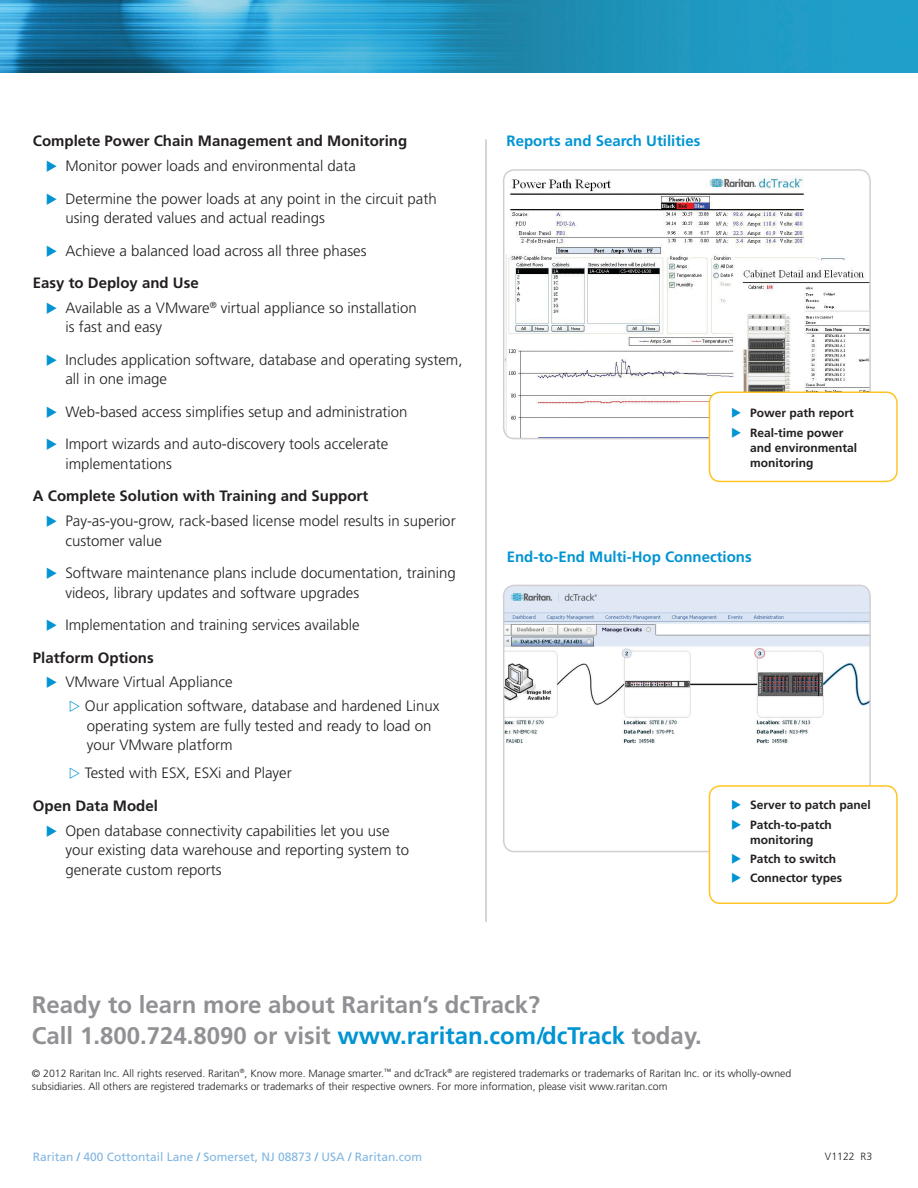
<style>
.page{position:relative;width:918px;height:1188px;background:#fff}
.page>*{position:absolute;margin:0;border:0;box-sizing:border-box;transform-origin:0 0}
.t1{font:700 24px/30.8px "Frutiger LT Std";color:#919094}
.t2{font:300 15px/32.4px "Frutiger LT Std";color:#231f20}
.t3{font:700 15px "Frutiger LT Std";color:#231f20}
.t4{font:700 15px "Frutiger LT Std";color:#0094d3}
.t5{font:700 12px/19.4px "Frutiger LT Std";color:#231f20}
.t6{font:12px "Frutiger LT Std";color:#82b6e2}
.t7{font:300 10.5px/12.6px "Frutiger LT Std";color:#231f20}
.s1{font-weight:700}
.s2{color:#0094d3}
.s3{color:#57a4da}
</style>
<div class="page">
<img style="left:504px;top:585px;width:366px;height:267px;border-radius:11px">
<div style="left:503px;top:585px;width:368px;height:267px;border:2px solid #d0d0d2;border-radius:11px"></div>
<img style="left:504px;top:170px;width:366px;height:269px;border-radius:11px">
<div style="left:503px;top:169px;width:368px;height:270px;border:2px solid #d0d0d2;border-radius:11px"></div>
<img style="left:0;top:0;width:918px;height:73px">
<hr style="left:486px;top:139px;width:1px;height:783px;background:#a7a9ac">
<div style="left:709px;top:392px;width:188px;height:89px;background:#fff;border-radius:11px"></div>
<div style="left:709px;top:392px;width:189px;height:90px;border:2px solid #ffc424;border-radius:11px"></div>
<div style="left:709px;top:786px;width:188px;height:117px;background:#fff;border-radius:11px"></div>
<div style="left:709px;top:785px;width:189px;height:119px;border:2px solid #ffc424;border-radius:11px"></div>
<p class="t3" style="left:33px;top:135px;width:376px">Complete Power Chain Management and Monitoring</p>
<p class="t2" style="left:65px;top:150px;width:373px">Monitor power loads and environmental data<br>Determine the power loads at any point in the circuit path</p>
<p class="t2" style="left:65px;top:202px;width:303px">using derated values and actual readings<br>Achieve a balanced load across all three phases</p>
<p class="t2" style="left:65px;top:271px;width:353px;line-height:24.9px;text-indent:-32px"><span class="s1">Easy to Deploy and Use<br></span>Available as a VMware<sup>®</sup> virtual appliance so installation</p>
<p class="t2" style="left:65px;top:312px;width:399px">is fast and easy<br>Includes application software, database and operating system,</p>
<p class="t2" style="left:65px;top:364px;width:344px">all in one image<br>Web-based access simplifies setup and administration<br>Import wizards and auto-discovery tools accelerate</p>
<p class="t2" style="left:65px;top:448px;width:108px">implementations</p>
<p class="t3" style="left:33px;top:490px;width:337px">A Complete Solution with Training and Support</p>
<p class="t2" style="left:65px;top:512px;width:392px;line-height:19.5px">Pay-as-you-grow, rack-based license model results in superior customer value</p>
<p class="t2" style="left:65px;top:564px;width:392px;line-height:19.5px">Software maintenance plans include documentation, training videos, library updates and software upgrades</p>
<p class="t2" style="left:65px;top:609px;width:296px">Implementation and training services available</p>
<p class="t3" style="left:33px;top:651px;width:122px">Platform Options</p>
<p class="t2" style="left:85px;top:671px;width:356px;line-height:23.9px;text-indent:-20px">VMware Virtual Appliance<br>Our application software, database and hardened Linux</p>
<p class="t2" style="left:87px;top:717px;width:346px;line-height:19.5px">operating system are fully tested and ready to load on your VMware platform</p>
<p class="t2" style="left:85px;top:758px;width:208px">Tested with ESX, ESXi and Player</p>
<p class="t3" style="left:33px;top:799px;width:127px">Open Data Model</p>
<p class="t2" style="left:65px;top:822px;width:345px;line-height:19.5px">Open database connectivity capabilities let you use your existing data warehouse and reporting system to generate custom reports</p>
<p class="t4" style="left:507px;top:135px;width:195px">Reports and Search Utilities</p>
<p class="t5" style="left:750px;top:404px;width:105px">Power path report<br>Real-time power</p>
<p class="t5" style="left:750px;top:440px;width:109px;line-height:15px">and environmental monitoring</p>
<p class="t4" style="left:507px;top:550px;width:246px">End-to-End Multi-Hop Connections</p>
<p class="t5" style="left:750px;top:796px;width:122px">Server to patch panel<br>Patch-to-patch</p>
<p class="t5" style="left:750px;top:830px;width:94px">monitoring<br>Patch to switch<br>Connector types</p>
<h1 class="t1" style="left:32px;top:991px;width:671px">Ready to learn more about Raritan’s dcTrack?<br>Call 1.800.724.8090 or visit <span class="s2">www.raritan.com/dcTrack</span> today.</h1>
<p class="t7" style="left:32px;top:1068px;width:761px">© 2012 Raritan Inc. All rights reserved. Raritan<sup>®</sup>, Know more. Manage smarter.<sup>™</sup> and dcTrack<sup>®</sup> are registered trademarks or trademarks of Raritan Inc. or its wholly-owned subsidiaries. All others are registered trademarks or trademarks of their respective owners. For more information, please visit www.raritan.com</p>
<p class="t6" style="left:33px;top:1150px;width:391px">Raritan <span class="s3">/</span> 400 Cottontail Lane <span class="s3">/</span> Somerset, NJ 08873 <span class="s3">/</span> USA <span class="s3">/</span> Raritan.com</p>
<p class="t7" style="left:825px;top:1150px;width:49px">V1122 R3</p>
</div>
